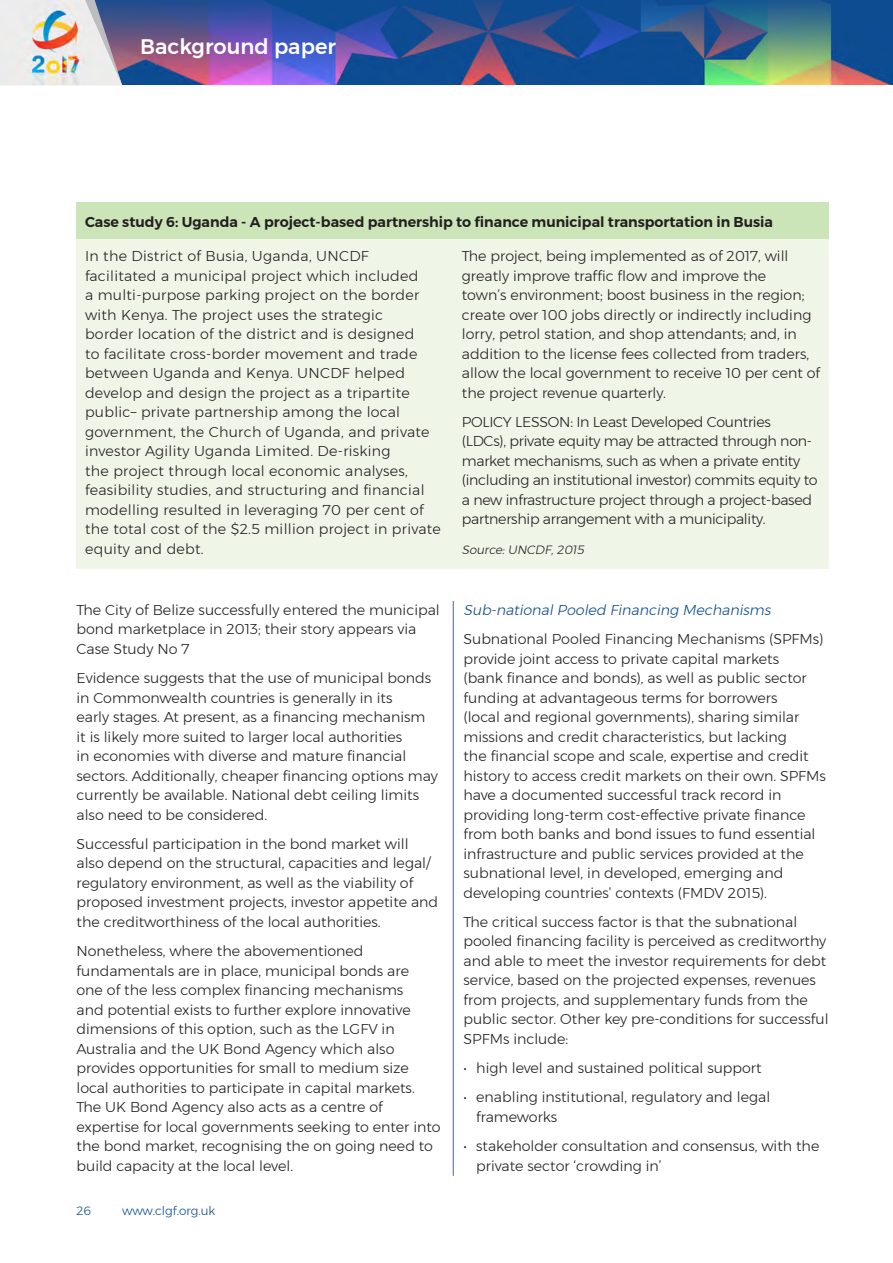
<style>
.page{position:relative;width:893px;height:1263px;background:#fff}
.page>*{position:absolute;margin:0;border:0;box-sizing:border-box;transform-origin:0 0}
.t1{font:500 21px "Montserrat";color:#fff}
.Main_text{font:300 14.25px/19.5px "Montserrat";color:#231f20}
.Main_text-2{font:300 14.25px/19.5px "Montserrat";letter-spacing:.02em;color:#231f20}
.Main_text-3{font:300 14.25px/19.5px "Montserrat";letter-spacing:-.02em;color:#231f20}
.Indented_text{font:300 14.25px/19.5px "Montserrat";color:#231f20}
.Main_text-4{font:600 14.25px "Montserrat";color:#231f20}
.Subhead_4{font:italic 300 14.25px "Montserrat";color:#0f4c92}
.t2{font:300 12px "Montserrat";color:#0f4c92}
.Main_text-5{font:italic 300 12px "Montserrat";color:#231f20}
</style>
<div class="page">
<img style="left:122px;top:0;width:771px;height:85px">
<img style="left:0;top:0;width:122px;height:85px">
<div style="left:77px;top:239px;width:752px;height:329px;background:#eff6e8"></div>
<div style="left:77px;top:202px;width:752px;height:37px;background:#cbe4b8"></div>
<hr style="left:453px;top:601px;width:1px;height:575px;background:#4764a2">
<h1 class="t1" style="left:140px;top:30px;width:197px">Background paper</h1>
<p class="Main_text-4" style="left:85px;top:211px;width:689px">Case study 6: Uganda - A project-based partnership to finance municipal transportation in Busia</p>
<p class="Main_text-2" style="left:85px;top:246px;width:357px">In the District of Busia, Uganda, UNCDF facilitated a municipal project which included<br>a multi-purpose parking project on the border with Kenya. The project uses the strategic<br>border location of the district and is designed<br>to facilitate cross-border movement and trade between Uganda and Kenya. UNCDF helped develop and design the project as a tripartite public– private partnership among the local government, the Church of Uganda, and private investor Agility Uganda Limited. De-risking<br>the project through local economic analyses, feasibility studies, and structuring and financial modelling resulted in leveraging 70 per cent of the total cost of the $2.5 million project in private equity and debt.</p>
<p class="Main_text" style="left:462px;top:246px;width:360px">The project, being implemented as of 2017, will greatly improve traffic flow and improve the<br>town’s environment; boost business in the region; create over 100 jobs directly or indirectly including lorry, petrol station, and shop attendants; and, in addition to the license fees collected from traders, allow the local government to receive 10 per cent of the project revenue quarterly.</p>
<p class="Main_text-3" style="left:462px;top:412px;width:357px">POLICY LESSON: In Least Developed Countries (LDCs), private equity may be attracted through non&shy;market mechanisms, such as when a private entity (including an institutional investor) commits equity to a new infrastructure project through a project-based partnership arrangement with a municipality.</p>
<p class="Main_text-5" style="left:462px;top:540px;width:127px">Source:UNCDF,2015</p>
<p class="Main_text" style="left:77px;top:600px;width:365px">The City of Belize successfully entered the municipal bond marketplace in 2013; their story appears via<br>Case Study No 7</p>
<p class="Main_text" style="left:77px;top:668px;width:363px">Evidence suggests that the use of municipal bonds in Commonwealth countries is generally in its<br>early stages. At present, as a financing mechanism it is likely more suited to larger local authorities<br>in economies with diverse and mature financial sectors. Additionally, cheaper financing options may currently be available. National debt ceiling limits also need to be considered.</p>
<p class="Main_text" style="left:77px;top:834px;width:363px">Successful participation in the bond market will also depend on the structural, capacities and legal/ regulatory environment, as well as the viability of proposed investment projects, investor appetite and the creditworthiness of the local authorities.</p>
<p class="Main_text" style="left:77px;top:941px;width:366px">Nonetheless, where the abovementioned fundamentals are in place, municipal bonds are<br>one of the less complex financing mechanisms<br>and potential exists to further explore innovative dimensions of this option, such as the LGFV in Australia and the UK Bond Agency which also provides opportunities for small to medium size local authorities to participate in capital markets.<br>The UK Bond Agency also acts as a centre of expertise for local governments seeking to enter into the bond market, recognising the on going need to build capacity at the local level.</p>
<p class="t2" style="left:77px;top:1202px;width:16px">26</p>
<p class="t2" style="left:122px;top:1202px;width:95px">www.clgf.org.uk</p>
<p class="Subhead_4" style="left:463px;top:599px;width:312px">Sub-nationalPooled Financing Mechanisms</p>
<p class="Main_text" style="left:463px;top:629px;width:364px">Subnational Pooled Financing Mechanisms (SPFMs) provide joint access to private capital markets<br>(bank finance and bonds), as well as public sector funding at advantageous terms for borrowers<br>(local and regional governments), sharing similar missions and credit characteristics, but lacking<br>the financial scope and scale, expertise and credit history to access credit markets on their own. SPFMs have a documented successful track record in providing long-term cost-effective private finance from both banks and bond issues to fund essential infrastructure and public services provided at the subnational level, in developed, emerging and developing countries’ contexts (FMDV 2015).</p>
<p class="Main_text" style="left:463px;top:912px;width:367px">The critical success factor is that the subnational pooled financing facility is perceived as creditworthy and able to meet the investor requirements for debt service, based on the projected expenses, revenues from projects, and supplementary funds from the public sector. Other key pre-conditions for successful SPFMs include:</p>
<p class="Indented_text" style="left:463px;top:1058px;width:300px">• high level and sustained political support</p>
<p class="Indented_text" style="left:476px;top:1087px;width:295px;text-indent:-13px">• enabling institutional, regulatory and legal frameworks</p>
<p class="Indented_text" style="left:476px;top:1136px;width:345px;text-indent:-13px">• stakeholder consultation and consensus, with the private sector ‘crowding in’</p>
</div>
